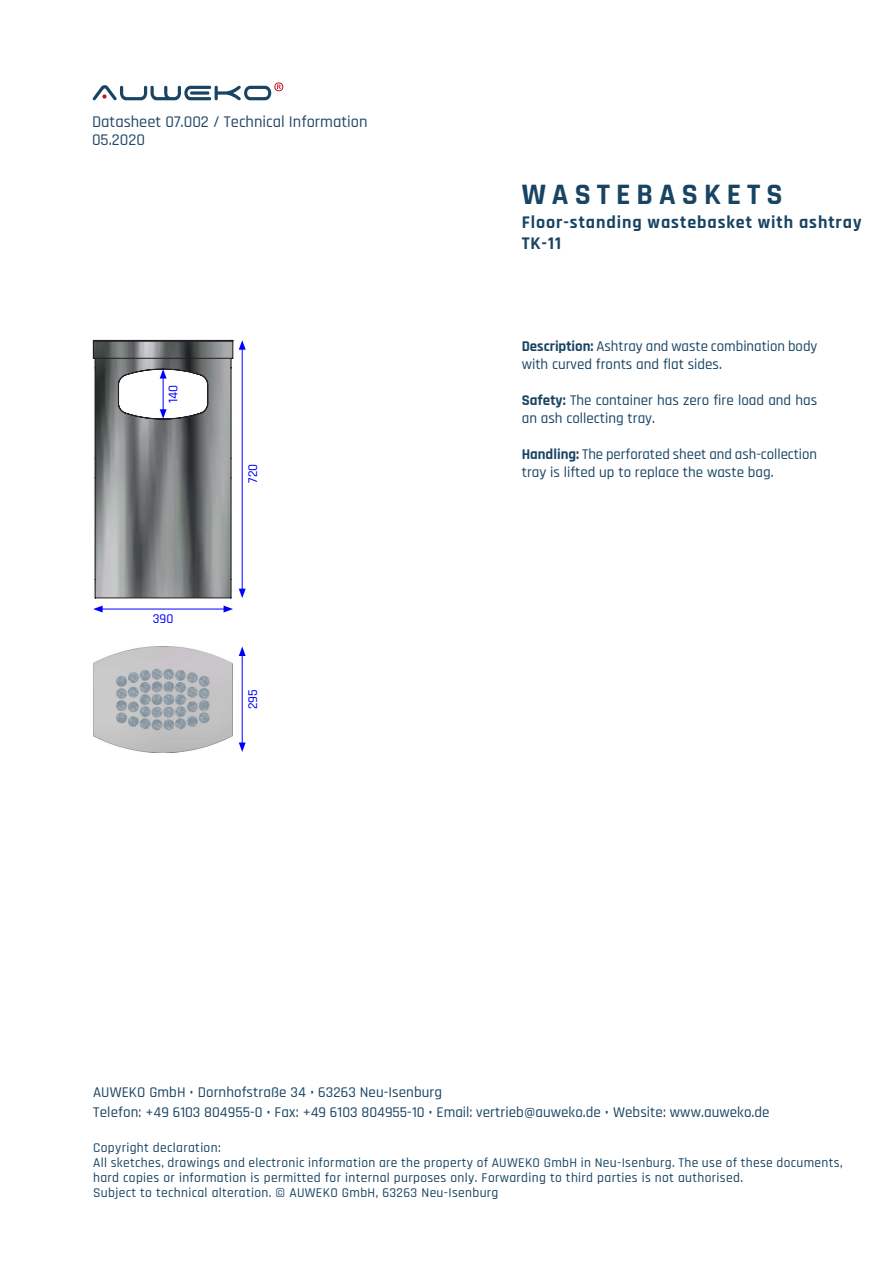
<style>
.page{position:relative;width:893px;height:1263px;background:#fff}
.page>*{position:absolute;margin:0;border:0;box-sizing:border-box;transform-origin:0 0}
.t1{font:700 30px "Rajdhani";letter-spacing:.2em;color:#184464}
.t2{font:700 18px "Rajdhani";letter-spacing:.05em;color:#184464}
.t3{font:500 16.5px "Rajdhani";color:#244667}
.t4{font:500 15px/18px "Rajdhani";color:#184464}
.t5{font:500 13.5px/15px "Rajdhani";letter-spacing:.025em;color:#184464}
.t6{font:500 13.5px "Rajdhani";color:#00f}
.s1{font-weight:700}
</style>
<div class="page">
<img style="left:93px;top:646px;width:140px;height:106px">
<hr style="left:242px;top:347px;width:1px;height:244px;background:#00f">
<svg style="left:239px;top:340px;width:7px;height:10px"></svg>
<svg style="left:239px;top:589px;width:7px;height:9px"></svg>
<hr style="left:100px;top:609px;width:126px;height:1px;background:#00f">
<svg style="left:93px;top:606px;width:10px;height:6px"></svg>
<svg style="left:224px;top:606px;width:9px;height:6px"></svg>
<hr style="left:242px;top:654px;width:1px;height:91px;background:#00f">
<svg style="left:239px;top:646px;width:7px;height:10px"></svg>
<svg style="left:239px;top:742px;width:7px;height:10px"></svg>
<svg style="left:93px;top:340px;width:140px;height:258px;background:#888b8d"></svg>
<svg style="left:93px;top:82px;width:190px;height:18px"></svg>
<p class="t3" style="left:92px;top:113px;width:277px">Datasheet 07.002 / Technical Information</p>
<p class="t3" style="left:92px;top:131px;width:54px">05.2020</p>
<p class="t6" style="left:165px;top:403px;width:20px;rotate:-90deg">140</p>
<p class="t6" style="left:153px;top:611px;width:22px">390</p>
<p class="t6" style="left:245px;top:482px;width:20px;rotate:-90deg">720</p>
<p class="t6" style="left:245px;top:709px;width:21px;rotate:-90deg">295</p>
<p class="t1" style="left:522px;top:176px;width:262px">WASTEBASKETS</p>
<p class="t2" style="left:522px;top:211px;width:341px">Floor-standing wastebasket with ashtray</p>
<p class="t2" style="left:522px;top:233px;width:41px">TK-11</p>
<p class="t4" style="left:522px;top:338px;width:297px"><span class="s1">Description:</span> Ashtray and waste combination body with curved fronts and flat sides.</p>
<p class="t4" style="left:522px;top:392px;width:297px"><span class="s1">Safety:</span> The container has zero fire load and has an ash collecting tray.</p>
<p class="t4" style="left:522px;top:446px;width:297px"><span class="s1">Handling:</span> The perforated sheet and ash-collection tray is lifted up to replace the waste bag.</p>
<p class="t4" style="left:93px;top:1084px;width:350px">AUWEKO GmbH • Dornhofstraße 34 • 63263 Neu-Isenburg</p>
<p class="t4" style="left:93px;top:1104px;width:678px">Telefon: +49 6103 804955-0 • Fax: +49 6103 804955-10 • Email: vertrieb@auweko.de • Website: www.auweko.de</p>
<p class="t5" style="left:93px;top:1141px;width:129px">Copyright declaration:</p>
<p class="t5" style="left:93px;top:1156px;width:751px">All sketches, drawings and electronic information are the property of AUWEKO GmbH in Neu-Isenburg. The use of these documents, hard copies or information is permitted for internal purposes only. Forwarding to third parties is not authorised.</p>
<p class="t5" style="left:93px;top:1186px;width:407px">Subject to technical alteration. © AUWEKO GmbH, 63263 Neu-Isenburg</p>
</div>
